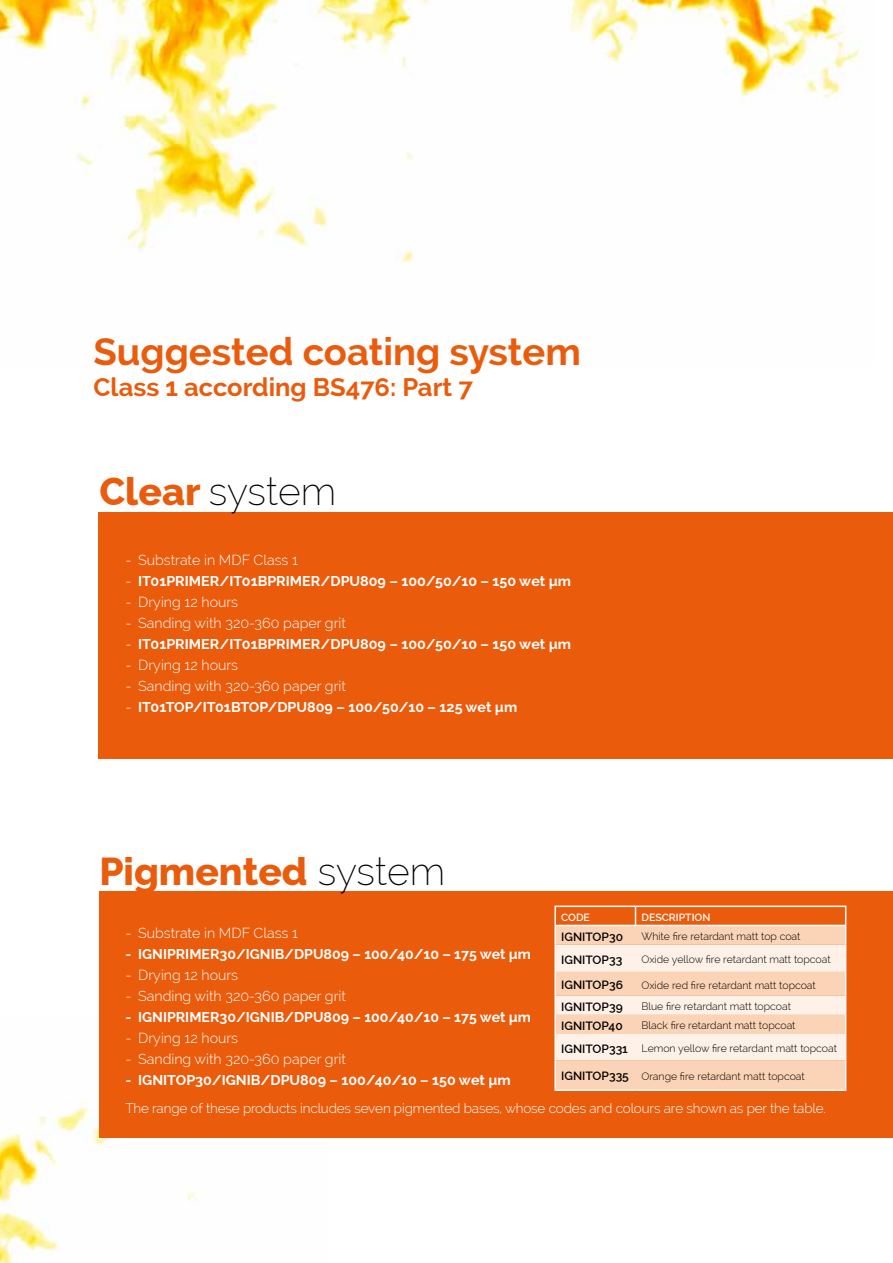
<style>
.page{position:relative;width:893px;height:1263px;background:#fff}
.page>*{position:absolute;margin:0;border:0;box-sizing:border-box;transform-origin:0 0}
.t1{font:800 39px "Raleway";color:#ea5b0b}
.t2{font:200 39px "Raleway";color:#000}
.t3{font:700 38.25px "Raleway";color:#ea5b0b}
.t4{font:700 25.5px "Raleway";color:#ea5b0b}
.t5{font:700 14.25px "Raleway";color:#fff}
.t6{font:300 14.25px "Raleway";color:#fff}
.t7{font:300 13.5px "Raleway";letter-spacing:-.01em;color:#fff}
.t8{font:600 12px "Raleway";color:#000}
.t9{font:300 10.5px/22.6px "Raleway";color:#000}
.t10{font:600 10.5px "Raleway";color:#fff}
.s1{font-weight:800;color:#ea5b0b}
.s2{font-weight:300}
.s3{font-weight:200;color:#000}
.s4{font-weight:600;font-size:12px}
</style>
<div class="page">
<img style="left:0;top:0;width:862px;height:264px">
<img style="left:0;top:1099px;width:204px;height:164px">
<div style="left:98px;top:512px;width:795px;height:247px;background:#ea5b0b"></div>
<div style="left:99px;top:891px;width:794px;height:247px;background:#ea5b0b"></div>
<hr style="left:554px;top:905px;width:81px;height:2px;background:#fff">
<hr style="left:635px;top:905px;width:211px;height:2px;background:#fff">
<svg style="left:554px;top:906px;width:292px;height:183px;background:#fad3b9"></svg>
<hr style="left:554px;top:1089px;width:81px;height:2px;background:#fff">
<hr style="left:635px;top:1089px;width:211px;height:2px;background:#fff">
<h2 class="t3" style="left:94px;top:330px;width:489px">Suggested coating system</h2>
<h3 class="t4" style="left:94px;top:372px;width:381px">Class 1 according BS476: Part 7</h3>
<h1 class="t2" style="left:99px;top:468px;width:238px"><span class="s1">Clear</span> system</h1>
<p class="t6" style="left:125px;top:551px;width:174px">- Substrate in MDF Class 1</p>
<p class="t5" style="left:125px;top:572px;width:447px"><span class="s2">-</span> IT01PRIMER/IT01BPRIMER/DPU809 – 100/50/10 – 150 wet µm</p>
<p class="t6" style="left:125px;top:593px;width:114px">- Drying 12 hours</p>
<p class="t6" style="left:125px;top:614px;width:222px">- Sanding with 320-360 paper grit</p>
<p class="t5" style="left:125px;top:635px;width:447px"><span class="s2">-</span> IT01PRIMER/IT01BPRIMER/DPU809 – 100/50/10 – 150 wet µm</p>
<p class="t6" style="left:125px;top:656px;width:114px">- Drying 12 hours</p>
<p class="t6" style="left:125px;top:677px;width:222px">- Sanding with 320-360 paper grit</p>
<p class="t5" style="left:125px;top:698px;width:393px"><span class="s2">-</span> IT01TOP/IT01BTOP/DPU809 – 100/50/10 – 125 wet µm</p>
<h1 class="t1" style="left:99px;top:849px;width:347px">Pigmented <span class="s3">system</span></h1>
<p class="t10" style="left:561px;top:911px;width:30px">CODE</p>
<p class="t10" style="left:641px;top:911px;width:70px">DESCRIPTION</p>
<p class="t8" style="left:561px;top:930px;width:63px">IGNITOP30</p>
<p class="t9" style="left:641px;top:925px;width:160px">White fire retardant matt top coat</p>
<p class="t8" style="left:561px;top:953px;width:63px">IGNITOP33</p>
<p class="t9" style="left:641px;top:948px;width:191px">Oxide yellow fire retardant matt topcoat</p>
<p class="t8" style="left:561px;top:978px;width:63px">IGNITOP36</p>
<p class="t9" style="left:641px;top:974px;width:176px">Oxide red fire retardant matt topcoat</p>
<p class="t8" style="left:561px;top:1000px;width:63px">IGNITOP39</p>
<p class="t9" style="left:641px;top:995px;width:151px">Blue fire retardant matt topcoat</p>
<p class="t8" style="left:561px;top:1019px;width:63px">IGNITOP40</p>
<p class="t6" style="left:125px;top:925px;width:174px">- Substrate in MDF Class 1</p>
<p class="t5" style="left:125px;top:946px;width:407px">- IGNIPRIMER30/IGNIB/DPU809 – 100/40/10 – 175 wet µm</p>
<p class="t6" style="left:125px;top:967px;width:114px">- Drying 12 hours</p>
<p class="t6" style="left:125px;top:988px;width:222px">- Sanding with 320-360 paper grit</p>
<p class="t5" style="left:125px;top:1009px;width:407px">- IGNIPRIMER30/IGNIB/DPU809 – 100/40/10 – 175 wet µm</p>
<p class="t6" style="left:125px;top:1030px;width:114px">- Drying 12 hours</p>
<p class="t6" style="left:125px;top:1051px;width:222px">- Sanding with 320-360 paper grit</p>
<p class="t5" style="left:125px;top:1072px;width:387px">- IGNITOP30/IGNIB/DPU809 – 100/40/10 – 150 wet µm</p>
<p class="t7" style="left:125px;top:1100px;width:702px">The range of these products includes seven pigmented bases, whose codes and colours are shown as per the table.</p>
<p class="t9" style="left:561px;top:1014px;width:277px;text-indent:80px">Black fire retardant matt topcoat<br><span class="s4">IGNITOP331</span> Lemon yellow fire retardant matt topcoat</p>
<p class="t9" style="left:561px;top:1065px;width:245px"><span class="s4">IGNITOP335</span> Orange fire retardant matt topcoat</p>
</div>
